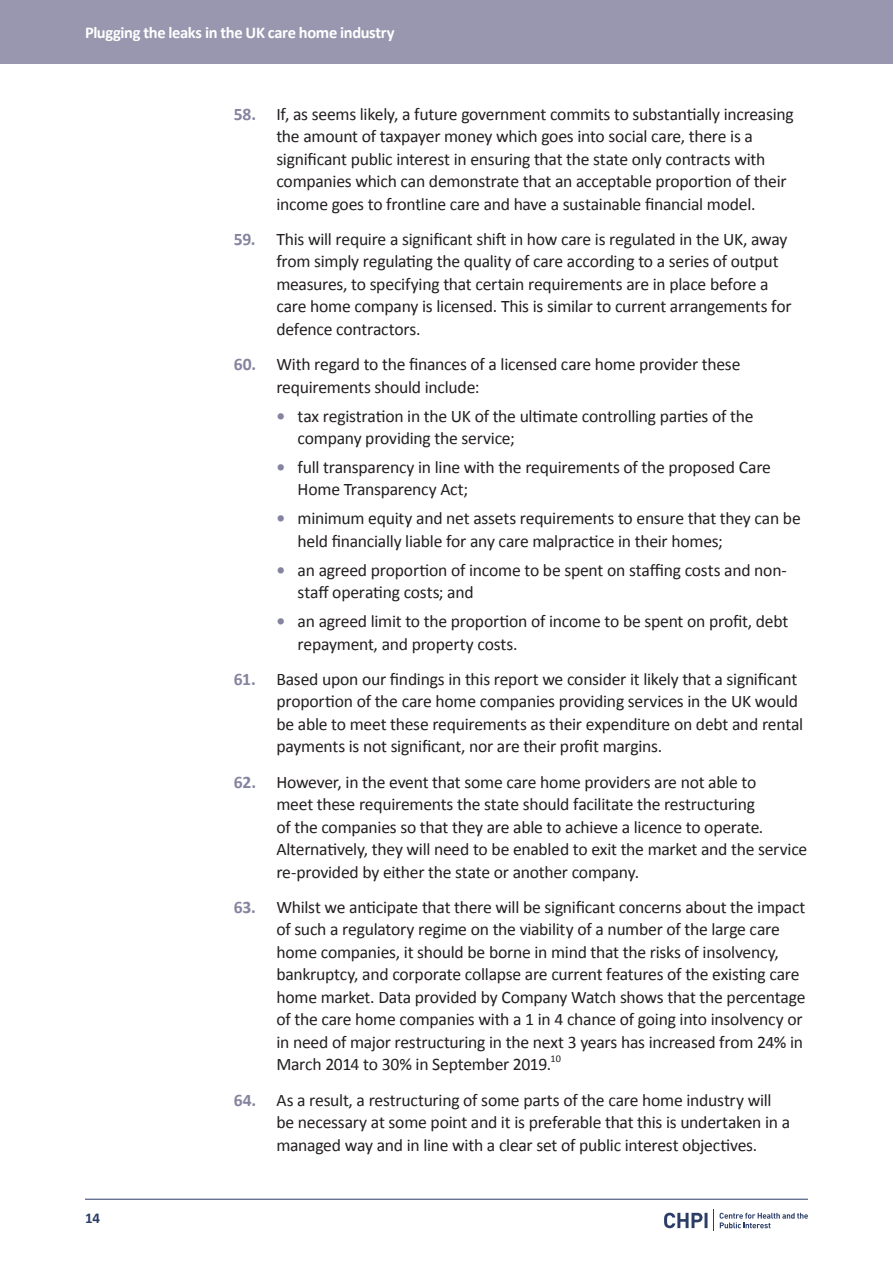
<style>
.page{position:relative;width:893px;height:1263px;background:#fff}
.page>*{position:absolute;margin:0;border:0;box-sizing:border-box;transform-origin:0 0}
.t1{font:17.7px/22.5px "Calibri";letter-spacing:-.015em;color:#231f20}
.t2{font:700 16.5px "Calibri";letter-spacing:-.025em;color:#fff}
.t3{font:700 15px "Calibri";color:#2b3d67}
.t4{font:10.35px "Calibri";color:#231f20}
.s1{font-weight:700;color:#8584a0}
</style>
<div class="page">
<div style="left:0;top:0;width:893px;height:64px;background:#9997af"></div>
<hr style="left:85px;top:1199px;width:723px;height:1px;background:#2b3d67">
<svg style="left:720px;top:1213px;width:88px;height:15px"></svg>
<svg style="left:713px;top:1210px;width:1px;height:21px"></svg>
<svg style="left:664px;top:1213px;width:43px;height:15px"></svg>
<p class="t2" style="left:85px;top:22px;width:311px">Plugging the leaks in the UK care home industry</p>
<p class="t3" style="left:85px;top:1208px;width:16px">14</p>
<p class="t1" style="left:276px;top:102px;width:519px;text-indent:-43px"><span class="s1">58.</span> If, as seems likely, a future government commits to substantially increasing the amount of taxpayer money which goes into social care, there is a significant public interest in ensuring that the state only contracts with companies which can demonstrate that an acceptable proportion of their income goes to frontline care and have a sustainable financial model.</p>
<p class="t1" style="left:276px;top:228px;width:517px;text-indent:-43px"><span class="s1">59.</span> This will require a significant shift in how care is regulated in the UK, away from simply regulating the quality of care according to a series of output measures, to specifying that certain requirements are in place before a care home company is licensed. This is similar to current arrangements for defence contractors.</p>
<p class="t1" style="left:276px;top:353px;width:466px;text-indent:-43px"><span class="s1">60.</span> With regard to the finances of a licensed care home provider these requirements should include:</p>
<p class="t1" style="left:298px;top:404px;width:457px;text-indent:-21px"><span class="s1">•</span> tax registration in the UK of the ultimate controlling parties of the company providing the service;</p>
<p class="t1" style="left:298px;top:456px;width:475px;text-indent:-21px"><span class="s1">•</span> full transparency in line with the requirements of the proposed Care<br>Home Transparency Act;</p>
<p class="t1" style="left:298px;top:507px;width:505px;text-indent:-21px"><span class="s1">•</span> minimum equity and net assets requirements to ensure that they can be held financially liable for any care malpractice in their homes;</p>
<p class="t1" style="left:298px;top:559px;width:491px;text-indent:-21px"><span class="s1">•</span> an agreed proportion of income to be spent on staffing costs and non&shy;staff operating costs; and</p>
<p class="t1" style="left:298px;top:610px;width:492px;text-indent:-21px"><span class="s1">•</span> an agreed limit to the proportion of income to be spent on profit, debt repayment, and property costs.</p>
<p class="t1" style="left:276px;top:668px;width:528px;text-indent:-43px"><span class="s1">61.</span> Based upon our findings in this report we consider it likely that a significant proportion of the care home companies providing services in the UK would be able to meet these requirements as their expenditure on debt and rental payments is not significant, nor are their profit margins.</p>
<p class="t1" style="left:276px;top:770px;width:532px;text-indent:-43px"><span class="s1">62.</span> However, in the event that some care home providers are not able to<br>meet these requirements the state should facilitate the restructuring<br>of the companies so that they are able to achieve a licence to operate.<br>Alternatively, they will need to be enabled to exit the market and the service re-provided by either the state or another company.</p>
<p class="t1" style="left:276px;top:896px;width:531px;text-indent:-43px"><span class="s1">63.</span> Whilst we anticipate that there will be significant concerns about the impact of such a regulatory regime on the viability of a number of the large care home companies, it should be borne in mind that the risks of insolvency, bankruptcy, and corporate collapse are current features of the existing care home market. Data provided by Company Watch shows that the percentage of the care home companies with a 1 in 4 chance of going into insolvency or in need of major restructuring in the next 3 years has increased from 24% in March 2014 to 30% in September 2019.</p>
<p class="t4" style="left:551px;top:1051px;width:12px">10</p>
<p class="t1" style="left:276px;top:1088px;width:515px;text-indent:-43px"><span class="s1">64.</span> As a result, a restructuring of some parts of the care home industry will be necessary at some point and it is preferable that this is undertaken in a managed way and in line with a clear set of public interest objectives.</p>
</div>
